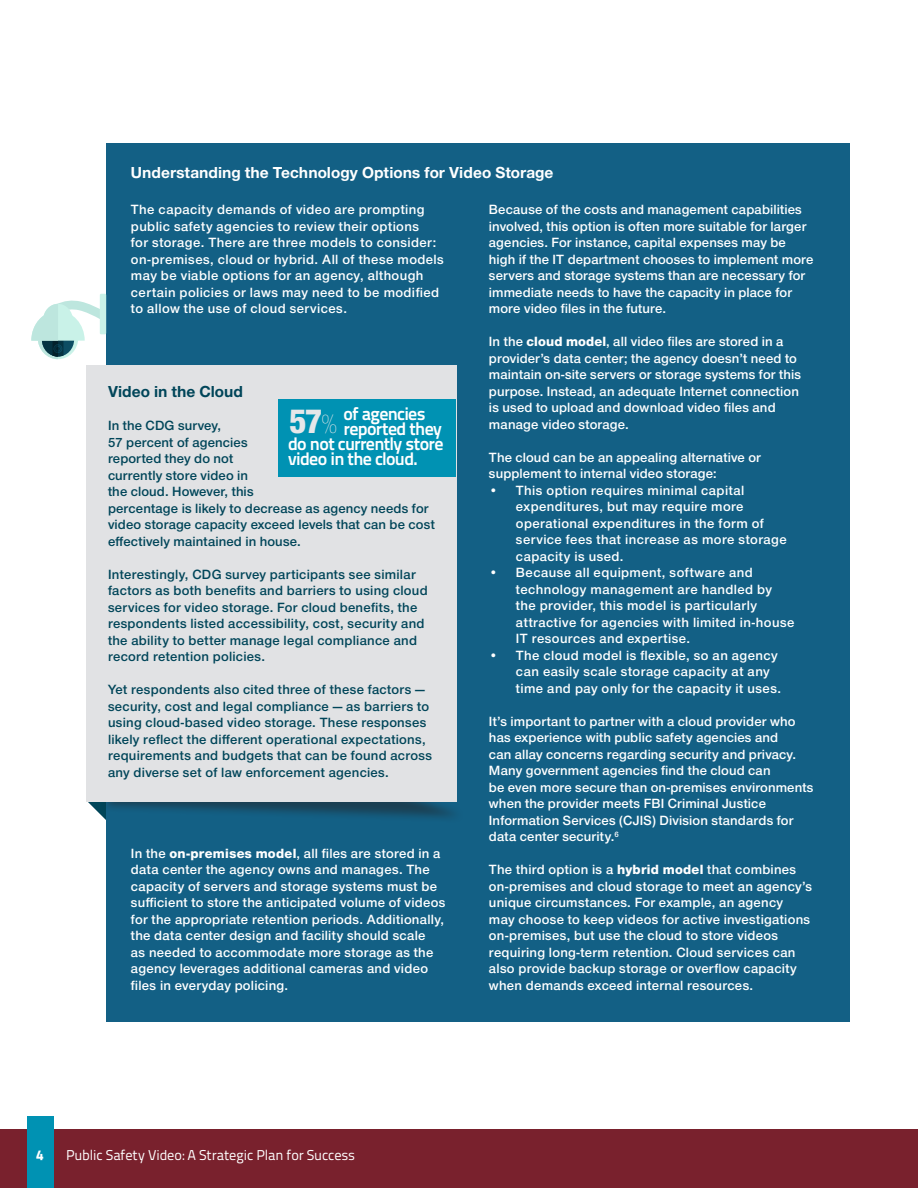
<style>
.page{position:relative;width:918px;height:1188px;background:#fff}
.page>*{position:absolute;margin:0;border:0;box-sizing:border-box;transform-origin:0 0}
.Subhead_1{font:35.7px "Nimbus San Nov Con Hea";color:#e6e7e9}
.Body{font:700 18px "Titillium Text 22 L";letter-spacing:-.035em;color:#fff}
.t1{font:700 16.5px "Nimbus San Nov";color:#fff}
.t2{font:700 16.5px "Nimbus San Nov";color:#004559}
.t3{font:14.25px "Titillium Text 22 L";letter-spacing:-.005em;color:#fff}
.t4{font:800 14.25px "Titillium Text 22 L";color:#fff}
.t5{font:13.8px/16.5px "Nimbus San Nov Sem Bol";letter-spacing:.015em;color:#fff}
.t6{font:13.8px/16.5px "Nimbus San Nov Sem Bol";letter-spacing:.015em;color:#004559}
.s1{font-family:"Nimbus San Nov Hea"}
.s2{font-family:"Nimbus San Nov Con Ult Lig";font-size:27.75px}
</style>
<div class="page">
<div style="left:0;top:1129px;width:918px;height:59px;background:#79212d"></div>
<div style="left:27px;top:1117px;width:27px;height:71px;background:#0092b3"></div>
<div style="left:107px;top:144px;width:743px;height:878px;background:#136085"></div>
<svg style="left:31px;top:300px;width:74px;height:59px"></svg>
<div style="left:100px;top:294px;width:6px;height:40px;background:#c9f2e8"></div>
<svg style="left:88px;top:802px;width:356px;height:21px"></svg>
<div style="left:86px;top:365px;width:371px;height:437px;background:#e1e2e4"></div>
<div style="left:278px;top:400px;width:178px;height:77px;background:#0092b3"></div>
<p class="t1" style="left:131px;top:163px;width:424px">Understanding the Technology Options for Video Storage</p>
<p class="t5" style="left:131px;top:202px;width:314px">The capacity demands of video are prompting public safety agencies to review their options<br>for storage. There are three models to consider: on-premises, cloud or hybrid. All of these models may be viable options for an agency, although certain policies or laws may need to be modified to allow the use of cloud services.</p>
<p class="t5" style="left:489px;top:202px;width:326px">Because of the costs and management capabilities involved, this option is often more suitable for larger agencies. For instance, capital expenses may be high if the IT department chooses to implement more servers and storage systems than are necessary for immediate needs to have the capacity in place for more video files in the future.</p>
<p class="t5" style="left:489px;top:334px;width:314px">In the <span class="s1">cloud model</span>, all video files are stored in a provider’s data center; the agency doesn’t need to maintain on-site servers or storage systems for this purpose. Instead, an adequate Internet connection is used to upload and download video files and manage video storage.</p>
<p class="t5" style="left:489px;top:449px;width:273px">The cloud can be an appealing alternative or supplement to internal video storage:</p>
<p class="t5" style="left:516px;top:482px;width:272px;text-indent:-27px">• This option requires minimal capital expenditures, but may require more operational expenditures in the form of service fees that increase as more storage capacity is used.</p>
<p class="t5" style="left:516px;top:565px;width:280px;text-indent:-27px">• Because all equipment, software and technology management are handled by the provider, this model is particularly attractive for agencies with limited in-house IT resources and expertise.</p>
<p class="t5" style="left:516px;top:647px;width:267px;text-indent:-27px">• The cloud model is flexible, so an agency can easily scale storage capacity at any time and pay only for the capacity it uses.</p>
<p class="t5" style="left:489px;top:713px;width:326px">It’s important to partner with a cloud provider who has experience with public safety agencies and<br>can allay concerns regarding security and privacy.<br>Many government agencies find the cloud can<br>be even more secure than on-premises environments when the provider meets FBI Criminal Justice Information Services (CJIS) Division standards for data center security.<sup>6</sup></p>
<p class="t5" style="left:489px;top:862px;width:325px">The third option is a <span class="s1">hybrid model</span> that combines on-premises and cloud storage to meet an agency’s unique circumstances. For example, an agency may choose to keep videos for active investigations on-premises, but use the cloud to store videos requiring long-term retention. Cloud services can also provide backup storage or overflow capacity when demands exceed internal resources.</p>
<p class="t2" style="left:108px;top:382px;width:137px">Video in the Cloud</p>
<p class="t6" style="left:108px;top:417px;width:329px">In the CDG survey,<br>57 percent of agencies<br>reported they do not<br>currently store video in<br>the cloud. However, this<br>percentage is likely to decrease as agency needs for video storage capacity exceed levels that can be cost effectively maintained in house.</p>
<p class="t6" style="left:108px;top:566px;width:321px">Interestingly, CDG survey participants see similar factors as both benefits and barriers to using cloud services for video storage. For cloud benefits, the respondents listed accessibility, cost, security and the ability to better manage legal compliance and record retention policies.</p>
<p class="t6" style="left:108px;top:681px;width:326px">Yet respondents also cited three of these factors — security, cost and legal compliance — as barriers to using cloud-based video storage. These responses likely reflect the different operational expectations, requirements and budgets that can be found across any diverse set of law enforcement agencies.</p>
<p class="Body" style="left:343px;top:400px;width:84px">of agencies</p>
<p class="Body" style="left:343px;top:415px;width:100px">reported they</p>
<p class="Body" style="left:288px;top:430px;width:157px">do not currently store</p>
<p class="Body" style="left:288px;top:445px;width:131px">video in the cloud.</p>
<p class="Subhead_1" style="left:289px;top:400px;width:50px">57<span class="s2">%</span></p>
<p class="t5" style="left:131px;top:845px;width:316px">In the <span class="s1">on-premises model</span>, all files are stored in a data center the agency owns and manages. The capacity of servers and storage systems must be sufficient to store the anticipated volume of videos for the appropriate retention periods. Additionally, the data center design and facility should scale<br>as needed to accommodate more storage as the agency leverages additional cameras and video files in everyday policing.</p>
<p class="t4" style="left:36px;top:1144px;width:9px">4</p>
<p class="t3" style="left:66px;top:1145px;width:291px">Public Safety Video: A Strategic Plan for Success</p>
</div>
